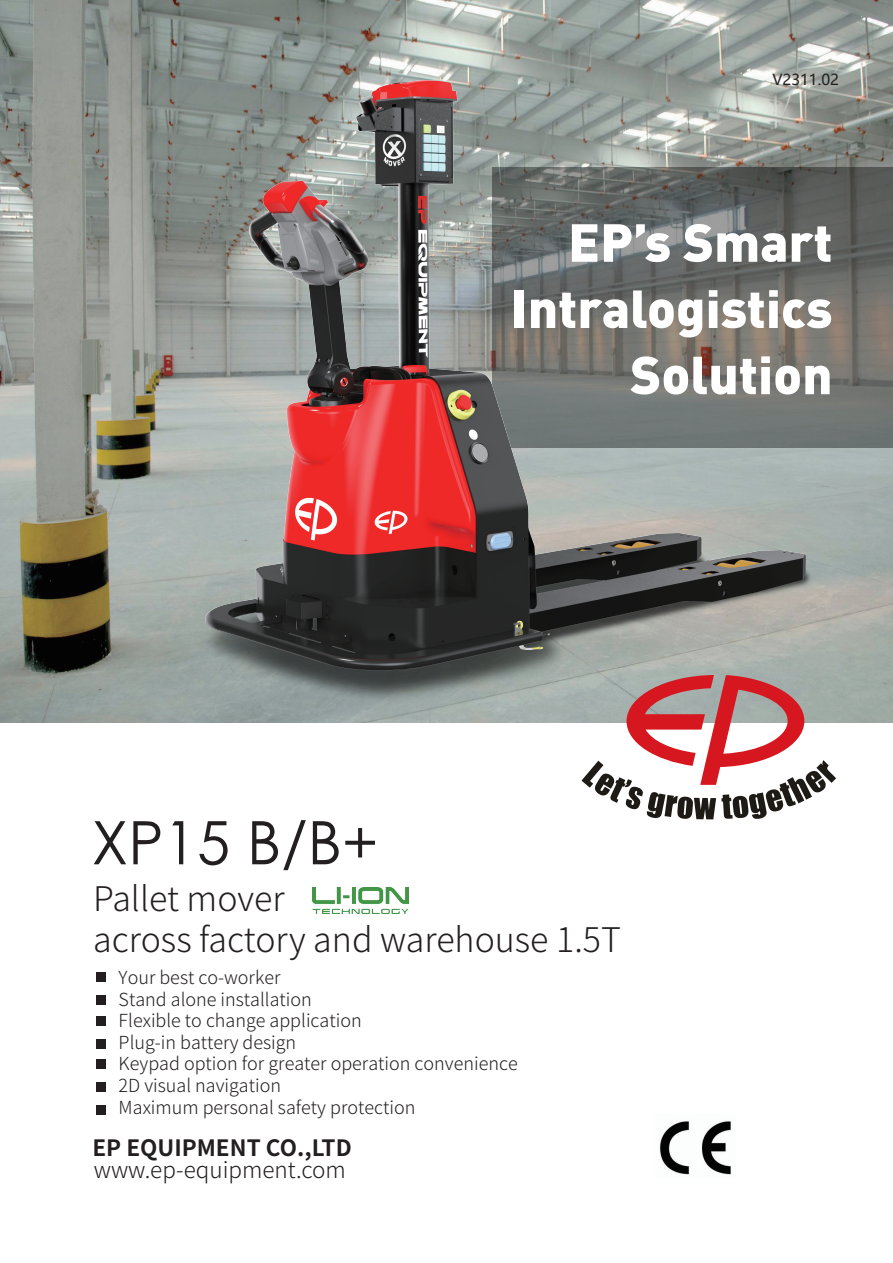
<style>
.page{position:relative;width:893px;height:1263px;background:#fff}
.page>*{position:absolute;margin:0;border:0;box-sizing:border-box;transform-origin:0 0}
.t1{font:60px "Century Gothic";color:#231f20}
.t2{font:900 52.65px/66.2px "DIN";color:#fff;text-align:right}
.t3{font:300 34.05px/40.8px "Source Han Sans CN";color:#231f20}
.t4{font:300 22.5px "Source Han Sans CN";color:#231f20}
.t5{font:700 22.5px "Source Han Sans CN";color:#231f20}
.t6{font:300 18px/21.6px "Source Han Sans CN";color:#231f20}
.t7{font:15px "Microsoft Ya Hei";color:#231f20}
</style>
<div class="page">
<img style="left:659px;top:1121px;width:72px;height:54px">
<img style="left:0;top:0;width:893px;height:20px">
<svg style="left:581px;top:763px;width:255px;height:56px"></svg>
<img style="left:312px;top:888px;width:96px;height:25px">
<div style="left:96px;top:972px;width:10px;height:9px;background:#231f20"></div>
<div style="left:96px;top:995px;width:10px;height:10px;background:#231f20"></div>
<div style="left:96px;top:1016px;width:10px;height:10px;background:#231f20"></div>
<div style="left:96px;top:1039px;width:10px;height:9px;background:#231f20"></div>
<div style="left:96px;top:1059px;width:10px;height:10px;background:#231f20"></div>
<div style="left:96px;top:1082px;width:10px;height:10px;background:#231f20"></div>
<div style="left:96px;top:1105px;width:10px;height:9px;background:#231f20"></div>
<img style="left:0;top:20px;width:893px;height:743px">
<p class="t7" style="left:772px;top:69px;width:68px">V2311.02</p>
<h2 class="t2" style="left:511px;top:207px;width:323px">EP’s Smart<br>Intralogistics<br>Solution</h2>
<h1 class="t1" style="left:92px;top:801px;width:288px">XP15 B/B+</h1>
<h3 class="t3" style="left:93px;top:879px;width:529px">Pallet mover<br>across factory and warehouse 1.5T</h3>
<p class="t6" style="left:119px;top:967px;width:401px">Your best co-worker<br>Stand alone installation<br>Flexible to change application<br>Plug-in battery design<br>Keypad option for greater operation convenience<br>2D visual navigation<br>Maximum personal safety protection</p>
<p class="t5" style="left:92px;top:1136px;width:261px">EP EQUIPMENT CO.,LTD</p>
<p class="t4" style="left:94px;top:1157px;width:254px">www.ep-equipment.com</p>
</div>
